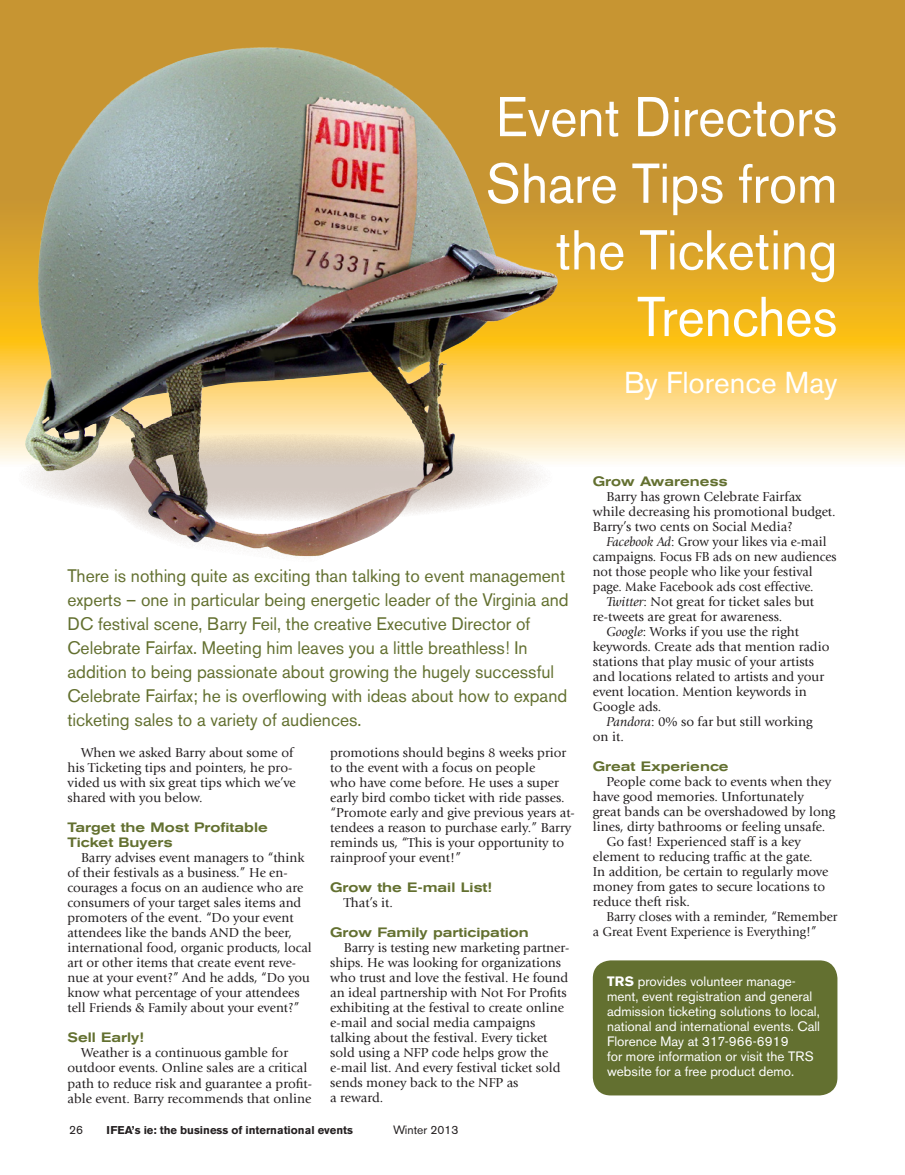
<style>
.page{position:relative;width:905px;height:1175px;background:#fff}
.page>*{position:absolute;margin:0;border:0;box-sizing:border-box;transform-origin:0 0}
.t1{font:55.5px/66.6px "Akzidenz Grotesk BE";color:#fff;text-align:right;scale:.94 1}
.t2{font:30px "Akzidenz Grotesk BE";color:#fff}
.t3{font:18px/24px "Akzidenz Grotesk BE";color:#637030}
.t4{font:13.5px/15px "Giovanni";color:#231f20}
.t5{font:13.5px/15px "Akzidenz Grotesk BE";color:#fff}
.t6{font:500 expanded 13.5px/15px "Akzidenz Grotesk BE";color:#637030;scale:.96 1}
.t7{font:13.5px "Giovanni";color:#231f20;scale:.96 1}
.t8{font:12px "Akzidenz Grotesk BE";color:#231f20}
.t9{font:700 11.25px "Akzidenz Grotesk BE";color:#231f20}
.s1{font-style:italic}
.s2{font-weight:700}
</style>
<div class="page">
<svg style="left:0;top:0;width:904px;height:462px;background:#daaa42"></svg>
<img style="left:24px;top:47px;width:535px;height:415px">
<div style="left:592px;top:960px;width:245px;height:135px;background:#637030;border-radius:18px"></div>
<img style="left:18px;top:434px;width:535px;height:123px">
<h1 class="t1" style="left:486px;top:84px;width:375px">Event Directors<br>Share Tips from the Ticketing<br>Trenches</h1>
<h2 class="t2" style="left:624px;top:365px;width:215px">By Florence May</h2>
<p class="t3" style="left:68px;top:564px;width:502px">There is nothing quite as exciting than talking to event management experts – one in particular being energetic leader of the Virginia and DC festival scene, Barry Feil, the creative Executive Director of Celebrate Fairfax. Meeting him leaves you a little breathless! In addition to being passionate about growing the hugely successful Celebrate Fairfax; he is overflowing with ideas about how to expand ticketing sales to a variety of audiences.</p>
<p class="t4" style="left:68px;top:745px;width:230px;text-indent:14px">When we asked Barry about some of his Ticketing tips and pointers, he pro&shy;vided us with six great tips which we’ve shared with you below.</p>
<p class="t6" style="left:68px;top:820px;width:210px">Target the Most Profitable<br>Ticket Buyers</p>
<p class="t4" style="left:68px;top:850px;width:246px;text-indent:13px">Barry advises event managers to “think of their festivals as a business.” He en&shy;courages a focus on an audience who are consumers of your target sales items and promoters of the event. “Do your event attendees like the bands AND the beer, international food, organic products, local art or other items that create event reve&shy;nue at your event?” And he adds, “Do you know what percentage of your attendees tell Friends &amp; Family about your event?”</p>
<p class="t6" style="left:68px;top:1030px;width:81px">Sell Early!</p>
<p class="t4" style="left:68px;top:1045px;width:246px;text-indent:14px">Weather is a continuous gamble for outdoor events. Online sales are a critical path to reduce risk and guarantee a profit&shy;able event. Barry recommends that online</p>
<p class="t4" style="left:330px;top:745px;width:246px">promotions should begins 8 weeks prior to the event with a focus on people<br>who have come before. He uses a super early bird combo ticket with ride passes. “Promote early and give previous years at&shy;tendees a reason to purchase early.” Barry reminds us, “This is your opportunity to rainproof your event!”</p>
<p class="t6" style="left:330px;top:880px;width:170px">Grow the E-mail List!</p>
<p class="t4" style="left:344px;top:895px;width:51px">That’s it.</p>
<p class="t6" style="left:330px;top:925px;width:208px">Grow Family participation</p>
<p class="t4" style="left:330px;top:940px;width:241px;text-indent:14px">Barry is testing new marketing partner&shy;ships. He was looking for organizations who trust and love the festival. He found an ideal partnership with Not For Profits exhibiting at the festival to create online e-mail and social media campaigns talking about the festival. Every ticket sold using a NFP code helps grow the e-mail list. And every festival ticket sold sends money back to the NFP as<br>a reward.</p>
<p class="t8" style="left:69px;top:1123px;width:15px">26</p>
<p class="t9" style="left:107px;top:1124px;width:248px">IFEA’s ie: the business of international events</p>
<p class="t8" style="left:393px;top:1123px;width:67px">Winter 2013</p>
<p class="t6" style="left:592px;top:473px;width:142px">Grow Awareness</p>
<p class="t4" style="left:592px;top:489px;width:244px;text-indent:14px">Barry has grown Celebrate Fairfax while decreasing his promotional budget.<br>Barry’s two cents on Social Media?</p>
<p class="t4" style="left:606px;top:534px;width:222px"><span class="s1">Facebook Ad</span>: Grow your likes via e-mail</p>
<p class="t4" style="left:592px;top:549px;width:245px">campaigns. Focus FB ads on new audiences</p>
<p class="t4" style="left:592px;top:564px;width:221px">not those people who like your festival</p>
<p class="t4" style="left:592px;top:579px;width:222px">page. Make Facebook ads cost effective.</p>
<p class="t4" style="left:606px;top:594px;width:209px"><span class="s1">Twitter</span>: Not great for ticket sales but</p>
<p class="t4" style="left:592px;top:609px;width:191px">re-tweets are great for awareness.</p>
<p class="t4" style="left:606px;top:624px;width:194px"><span class="s1">Google</span>: Works if you use the right</p>
<p class="t4" style="left:592px;top:639px;width:238px">keywords. Create ads that mention radio</p>
<p class="t4" style="left:592px;top:654px;width:223px">stations that play music of your artists</p>
<p class="t4" style="left:592px;top:669px;width:233px">and locations related to artists and your</p>
<p class="t4" style="left:592px;top:684px;width:215px">event location. Mention keywords in</p>
<p class="t4" style="left:592px;top:699px;width:70px">Google ads.</p>
<p class="t4" style="left:606px;top:714px;width:208px"><span class="s1">Pandora</span>: 0% so far but still working</p>
<p class="t4" style="left:592px;top:729px;width:32px">on it.</p>
<p class="t6" style="left:592px;top:758px;width:143px">Great Experience</p>
<p class="t4" style="left:606px;top:774px;width:226px">People come back to events when they</p>
<p class="t4" style="left:592px;top:789px;width:212px">have good memories. Unfortunately</p>
<p class="t4" style="left:592px;top:804px;width:244px">great bands can be overshadowed by long</p>
<p class="t4" style="left:592px;top:819px;width:234px">lines, dirty bathrooms or feeling unsafe.</p>
<p class="t4" style="left:606px;top:834px;width:196px">Go fast! Experienced staff is a key</p>
<p class="t4" style="left:592px;top:849px;width:221px">element to reducing traffic at the gate.</p>
<p class="t4" style="left:592px;top:864px;width:237px">In addition, be certain to regularly move</p>
<p class="t4" style="left:592px;top:879px;width:234px">money from gates to secure locations to</p>
<p class="t4" style="left:592px;top:894px;width:99px">reduce theft risk.</p>
<p class="t7" style="left:606px;top:908px;width:242px">Barry closes with a reminder, “Remember</p>
<p class="t7" style="left:592px;top:923px;width:234px">a Great Event Experience is Everything!”</p>
<p class="t5" style="left:607px;top:973px;width:214px"><span class="s2">TRS</span> provides volunteer manage&shy;ment, event registration and general admission ticketing solutions to local, national and international events. Call Florence May at 317-966-6919<br>for more information or visit the TRS website for a free product demo.</p>
</div>
